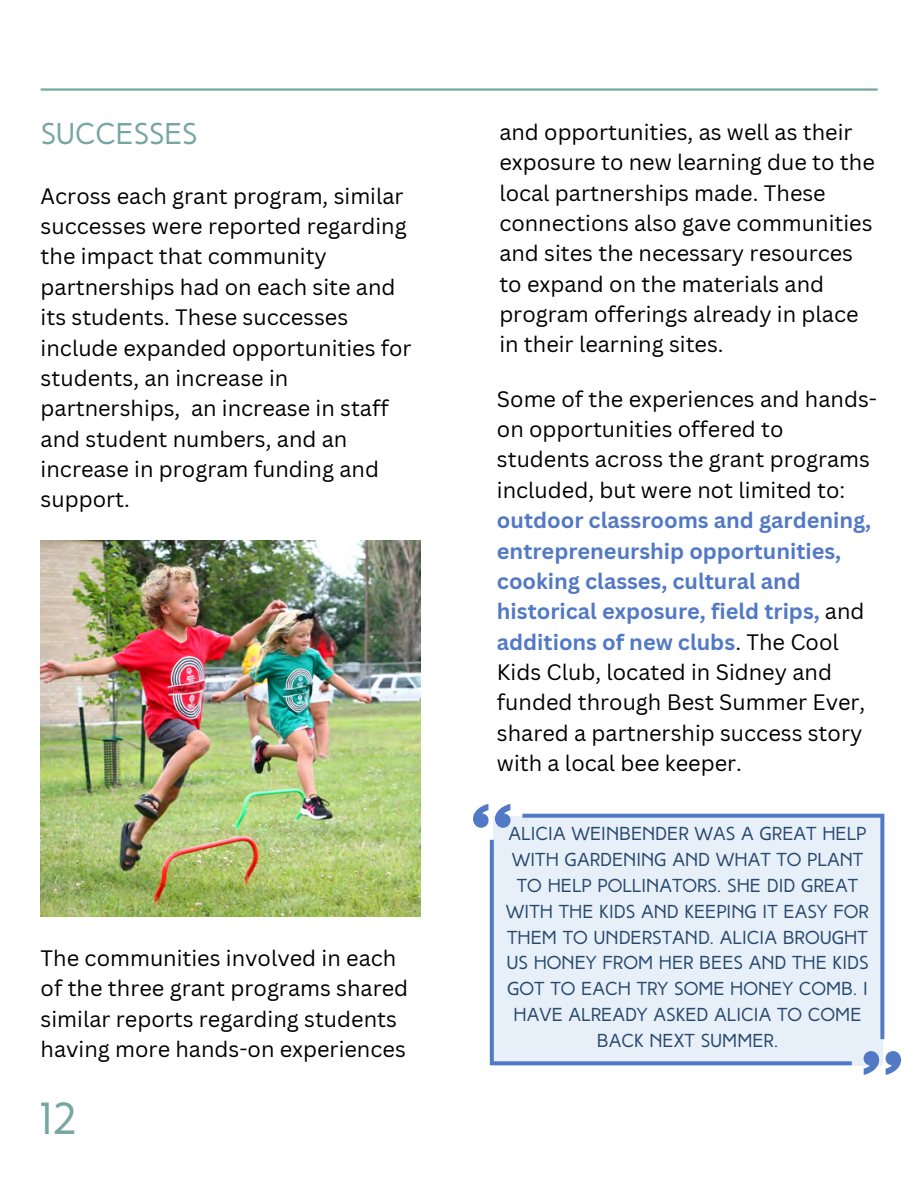
<style>
.page{position:relative;width:918px;height:1188px;background:#fff}
.page>*{position:absolute;margin:0;border:0;box-sizing:border-box;transform-origin:0 0}
.t1{font:45px "High Tide Sans";color:#76a6a1}
.t2{font:30px "High Tide Sans";color:#76a6a1}
.t3{font:21.75px/30.3px "Canva Sans";color:#000}
.t4{font:700 21.75px/30.3px "Canva Sans";color:#5279c5}
.t5{font:18.75px/25.8px "High Tide Sans";color:#28486d;text-align:center}
.s1{font-weight:400;color:#000}
</style>
<div class="page">
<hr style="left:41px;top:88px;width:837px;height:3px;background:#76a6a1">
<img style="left:41px;top:540px;width:380px;height:377px">
<svg style="left:522px;top:814px;width:362px;height:225px;background:#d2dff1"></svg>
<div style="left:490px;top:840px;width:362px;height:225px;background:#e7f0f9"></div>
<svg style="left:495px;top:804px;width:16px;height:24px"></svg>
<svg style="left:473px;top:804px;width:16px;height:24px"></svg>
<svg style="left:864px;top:1051px;width:15px;height:24px"></svg>
<svg style="left:886px;top:1051px;width:15px;height:24px"></svg>
<h2 class="t2" style="left:41px;top:121px;width:158px">SUCCESSES</h2>
<p class="t3" style="left:41px;top:180px;width:373px">Across each grant program, similar successes were reported regarding the impact that community partnerships had on each site and its students. These successes include expanded opportunities for students, an increase in partnerships, an increase in staff and student numbers, and an increase in program funding and support.</p>
<p class="t3" style="left:41px;top:942px;width:369px">The communities involved in each of the three grant programs shared similar reports regarding students having more hands-on experiences</p>
<h1 class="t1" style="left:41px;top:1101px;width:37px">12</h1>
<p class="t3" style="left:499px;top:116px;width:377px">and opportunities, as well as their exposure to new learning due to the local partnerships made. These connections also gave communities and sites the necessary resources to expand on the materials and program offerings already in place in their learning sites.</p>
<p class="t3" style="left:497px;top:383px;width:382px">Some of the experiences and hands&shy;on opportunities offered to students across the grant programs included, but were not limited to:</p>
<p class="t4" style="left:497px;top:505px;width:376px">outdoor classrooms and gardening, entrepreneurship opportunities, cooking classes, cultural and historical exposure, field trips, <span class="s1">and </span>additions of new clubs<span class="s1">. The Cool<br>Kids Club, located in Sidney and funded through Best Summer Ever, shared a partnership success story with a local bee keeper.</span></p>
<p class="t5" style="left:506px;top:823px;width:365px">ALICIA WEINBENDER WAS A GREAT HELP<br>WITH GARDENING AND WHAT TO PLANT<br>TO HELP POLLINATORS. SHE DID GREAT<br>WITH THE KIDS AND KEEPING IT EASY FOR<br>THEM TO UNDERSTAND. ALICIA BROUGHT<br>US HONEY FROM HER BEES AND THE KIDS<br>GOT TO EACH TRY SOME HONEY COMB. I<br>HAVE ALREADY ASKED ALICIA TO COME<br>BACK NEXT SUMMER.</p>
</div>
